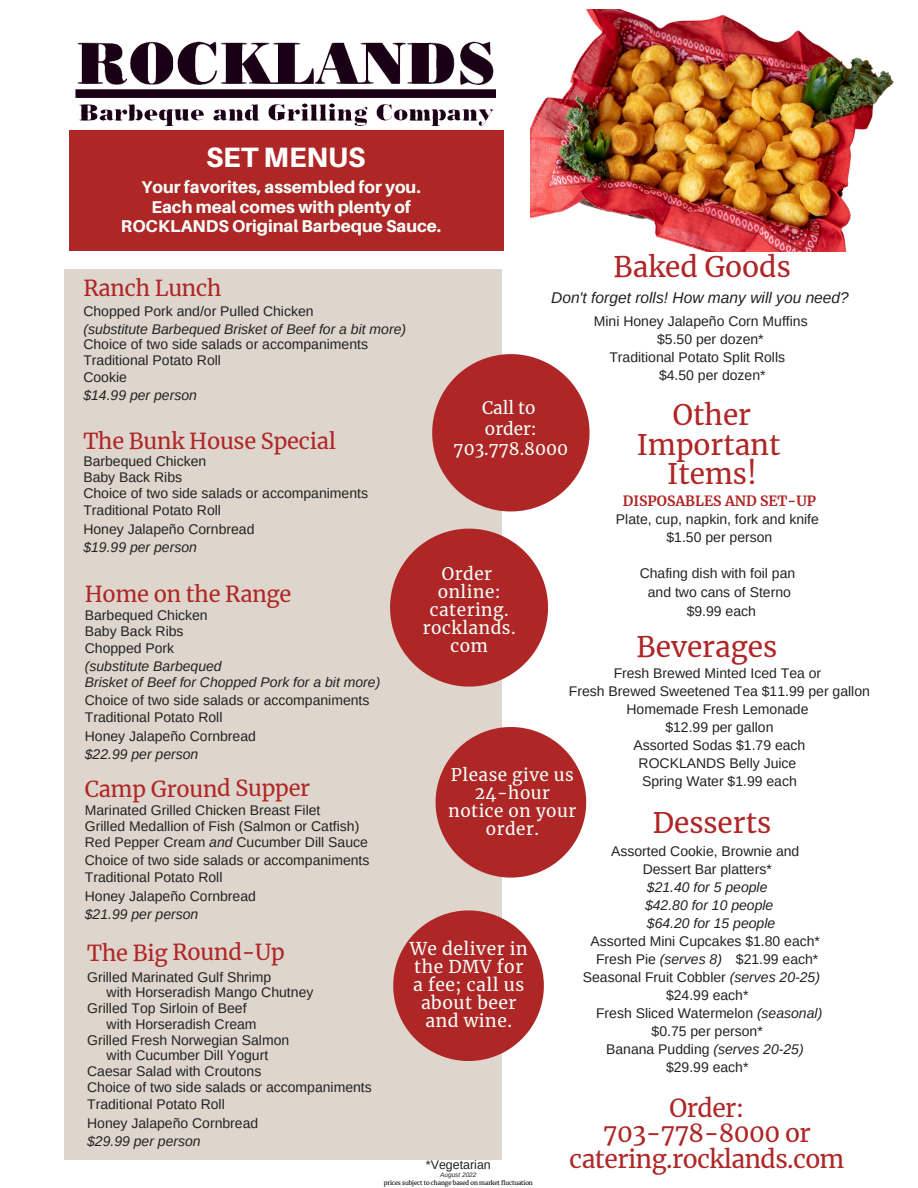
<style>
.page{position:relative;width:918px;height:1188px;background:#fff}
.page>*{position:absolute;margin:0;border:0;box-sizing:border-box;transform-origin:0 0}
.t1{font:28.05px/29.2px "Merriweather";color:#af2626;text-align:center}
.t2{font:800 28.05px "Aileron";color:#fff}
.t3{font:24.6px/25.8px "Merriweather";letter-spacing:-.02em;color:#af2626;text-align:center}
.t4{font:21.75px "Merriweather";letter-spacing:-.01em;color:#af2626}
.t5{font:17.4px/18px "Merriweather";letter-spacing:.03em;color:#f4fff9;text-align:center}
.t6{font:17.25px/18px "Merriweather";letter-spacing:.03em;color:#f4fff9;text-align:center}
.t7{font:800 17.1px/19.2px "Aileron";color:#f4fff9;text-align:center}
.t8{font:17.1px/18px "Merriweather";letter-spacing:.03em;color:#f4fff9;text-align:center}
.t9{font:17.1px/20.2px "Merriweather";color:#f4fff9;text-align:center}
.t10{font:italic 15.6px "Arimo";color:#222}
.t11{font:13.95px/18px "Arimo";color:#222}
.t12{font:italic 13.95px/18px "Arimo";color:#222}
.t13{font:700 13.95px "Merriweather";color:#af2626}
.t14{font:12.45px "Arimo";color:#222}
.t15{font:italic 6.45px "Arimo";color:#222}
.t16{font:6px "Merriweather";letter-spacing:-.02em;color:#000}
.s1{font-style:italic}
</style>
<div class="page">
<img style="left:69px;top:41px;width:435px;height:90px">
<div style="left:477px;top:131px;width:27px;height:120px;background:#af2626"></div>
<div style="left:96px;top:131px;width:381px;height:120px;background:#af2626"></div>
<div style="left:69px;top:131px;width:27px;height:120px;background:#af2626"></div>
<div style="left:64px;top:269px;width:438px;height:891px;background:#ded6cd"></div>
<svg style="left:432px;top:354px;width:158px;height:157px"></svg>
<svg style="left:390px;top:529px;width:158px;height:158px"></svg>
<svg style="left:436px;top:727px;width:150px;height:151px"></svg>
<svg style="left:393px;top:910px;width:151px;height:151px"></svg>
<img style="left:530px;top:10px;width:364px;height:241px">
<h1 class="t2" style="left:206px;top:140px;width:161px">SET MENUS</h1>
<p class="t7" style="left:121px;top:177px;width:322px">Your favorites, assembled for you.<br>Each meal comes with plenty of<br>ROCKLANDS Original Barbeque Sauce.</p>
<h1 class="t1" style="left:614px;top:252px;width:179px">Baked Goods</h1>
<p class="t10" style="left:551px;top:289px;width:299px">Don't forget rolls! How many will you need?</p>
<h3 class="t4" style="left:83px;top:275px;width:140px">Ranch Lunch</h3>
<p class="t11" style="left:83px;top:302px;width:232px">Chopped Pork and/or Pulled Chicken</p>
<p class="t12" style="left:83px;top:320px;width:324px">(substitute Barbequed Brisket of Beef for a bit more)</p>
<p class="t11" style="left:83px;top:336px;width:286px;line-height:16.4px">Choice of two side salads or accompaniments<br>Traditional Potato Roll<br>Cookie</p>
<p class="t12" style="left:83px;top:386px;width:115px">$14.99 per person</p>
<p class="t11" style="left:594px;top:312px;width:215px">Mini Honey Jalapeño Corn Muffins</p>
<p class="t11" style="left:657px;top:330px;width:108px">$5.50 per dozen*</p>
<p class="t11" style="left:609px;top:348px;width:177px">Traditional Potato Split Rolls</p>
<p class="t11" style="left:659px;top:366px;width:108px">$4.50 per dozen*</p>
<p class="t9" style="left:454px;top:398px;width:116px">Call to<br>order:<br>703.778.8000</p>
<h1 class="t1" style="left:637px;top:401px;width:145px">Other<br>Important<br>Items!</h1>
<p class="t13" style="left:623px;top:492px;width:195px">DISPOSABLES AND SET-UP</p>
<p class="t11" style="left:616px;top:510px;width:205px;text-align:center">Plate, cup, napkin, fork and knife $1.50 per person</p>
<p class="t11" style="left:640px;top:564px;width:157px;line-height:19.2px;text-align:center">Chafing dish with foil pan and two cans of Sterno $9.99 each</p>
<h3 class="t4" style="left:83px;top:427px;width:254px">The Bunk House Special</h3>
<p class="t11" style="left:83px;top:453px;width:286px;line-height:16.2px">Barbequed Chicken<br>Baby Back Ribs<br>Choice of two side salads or accompaniments<br>Traditional Potato Roll</p>
<p class="t11" style="left:83px;top:520px;width:173px">Honey Jalapeño Cornbread</p>
<p class="t12" style="left:83px;top:538px;width:115px">$19.99 per person</p>
<h3 class="t4" style="left:85px;top:580px;width:208px">Home on the Range</h3>
<p class="t11" style="left:85px;top:607px;width:124px;line-height:16.4px">Barbequed Chicken<br>Baby Back Ribs<br>Chopped Pork</p>
<p class="t12" style="left:85px;top:657px;width:297px;line-height:16.8px">(substitute Barbequed<br>Brisket of Beef for Chopped Pork for a bit more)</p>
<p class="t11" style="left:85px;top:692px;width:286px;line-height:16.8px">Choice of two side salads or accompaniments<br>Traditional Potato Roll</p>
<p class="t11" style="left:85px;top:728px;width:173px">Honey Jalapeño Cornbread</p>
<p class="t12" style="left:85px;top:746px;width:115px">$22.99 per person</p>
<p class="t6" style="left:423px;top:565px;width:94px">Order online: catering. rocklands. com</p>
<h1 class="t1" style="left:637px;top:632px;width:142px">Beverages</h1>
<p class="t11" style="left:569px;top:664px;width:303px;text-align:center">Fresh Brewed Minted Iced Tea or<br>Fresh Brewed Sweetened Tea $11.99 per gallon<br>Homemade Fresh Lemonade<br>$12.99 per gallon<br>Assorted Sodas $1.79 each<br>ROCKLANDS Belly Juice<br>Spring Water $1.99 each</p>
<p class="t8" style="left:449px;top:766px;width:129px">Please give us<br>24-hour notice on your order.</p>
<h3 class="t4" style="left:85px;top:775px;width:227px">Camp Ground Supper</h3>
<p class="t11" style="left:85px;top:802px;width:286px;line-height:16.8px">Marinated Grilled Chicken Breast Filet<br>Grilled Medallion of Fish (Salmon or Catfish)<br>Red Pepper Cream <span class="s1">and</span> Cucumber Dill Sauce Choice of two side salads or accompaniments Traditional Potato Roll</p>
<p class="t11" style="left:85px;top:888px;width:173px">Honey Jalapeño Cornbread</p>
<p class="t12" style="left:85px;top:906px;width:115px">$21.99 per person</p>
<h1 class="t1" style="left:653px;top:808px;width:120px">Desserts</h1>
<p class="t11" style="left:611px;top:842px;width:190px;text-align:center">Assorted Cookie, Brownie and<br>Dessert Bar platters*</p>
<p class="t12" style="left:645px;top:878px;width:132px">$21.40 for 5 people $42.80 for 10 people $64.20 for 15 people</p>
<p class="t11" style="left:591px;top:932px;width:231px">Assorted Mini Cupcakes $1.80 each*</p>
<p class="t11" style="left:596px;top:950px;width:224px">Fresh Pie <span class="s1">(serves 8)</span> $21.99 each*</p>
<p class="t11" style="left:583px;top:968px;width:239px">Seasonal Fruit Cobbler <span class="s1">(serves 20-25)</span></p>
<p class="t11" style="left:666px;top:986px;width:84px">$24.99 each*</p>
<p class="t11" style="left:596px;top:1004px;width:228px">Fresh Sliced Watermelon <span class="s1">(seasonal)</span></p>
<p class="t11" style="left:652px;top:1022px;width:113px">$0.75 per person*</p>
<p class="t11" style="left:606px;top:1040px;width:199px">Banana Pudding <span class="s1">(serves 20-25)</span></p>
<p class="t11" style="left:666px;top:1058px;width:84px">$29.99 each*</p>
<p class="t5" style="left:410px;top:940px;width:120px">We deliver in the DMV for a fee; call us about beer and wine.</p>
<h3 class="t4" style="left:87px;top:939px;width:199px">The Big Round-Up</h3>
<p class="t11" style="left:87px;top:968px;width:186px">Grilled Marinated Gulf Shrimp</p>
<p class="t11" style="left:107px;top:984px;width:208px">with Horseradish Mango Chutney</p>
<p class="t11" style="left:87px;top:999px;width:161px">Grilled Top Sirloin of Beef</p>
<p class="t11" style="left:107px;top:1015px;width:152px">with Horseradish Cream</p>
<p class="t11" style="left:87px;top:1031px;width:204px">Grilled Fresh Norwegian Salmon</p>
<p class="t11" style="left:107px;top:1047px;width:163px">with Cucumber Dill Yogurt</p>
<p class="t11" style="left:87px;top:1062px;width:176px">Caesar Salad with Croutons</p>
<p class="t11" style="left:87px;top:1078px;width:286px">Choice of two side salads or accompaniments</p>
<p class="t11" style="left:87px;top:1095px;width:139px">Traditional Potato Roll</p>
<p class="t11" style="left:87px;top:1114px;width:173px">Honey Jalapeño Cornbread</p>
<p class="t12" style="left:87px;top:1132px;width:115px">$29.99 per person</p>
<h2 class="t3" style="left:570px;top:1095px;width:276px">Order:<br>703-778-8000 or catering.rocklands.com</h2>
<p class="t14" style="left:426px;top:1158px;width:66px">*Vegetarian</p>
<p class="t15" style="left:440px;top:1171px;width:38px">August 2022</p>
<p class="t16" style="left:384px;top:1179px;width:151px">prices subject to change based on market fluctuation</p>
</div>
